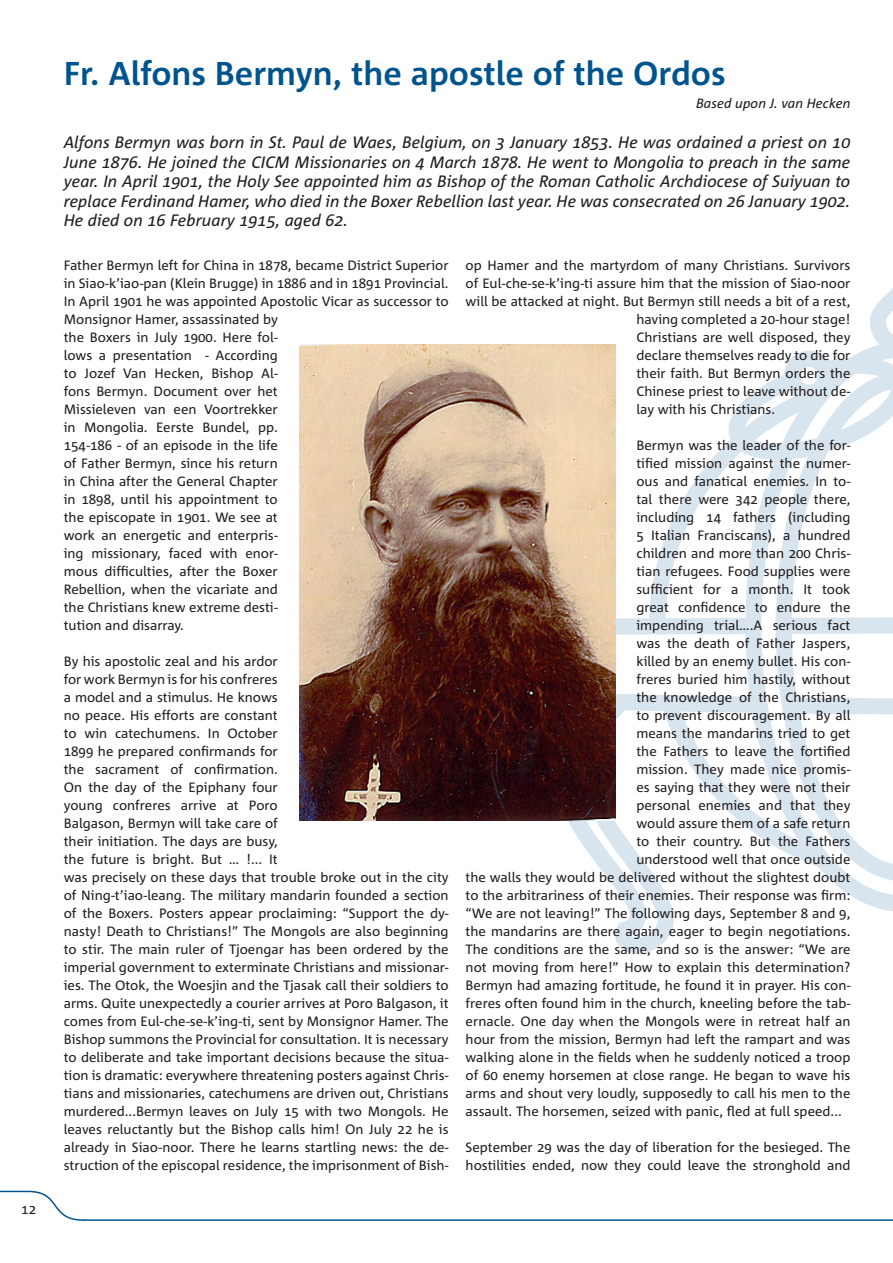
<style>
.page{position:relative;width:893px;height:1263px;background:#fff}
.page>*{position:absolute;margin:0;border:0;box-sizing:border-box;transform-origin:0 0}
.t1{font:700 33px "Corpid";color:#00548e}
.t2{font:italic 16.5px/19.5px "Corpid";color:#231f20;text-align:justify}
.t3{font:13.5px/18px "Corpid";color:#231f20}
.t4{font:italic 13.5px "Corpid";color:#231f20}
</style>
<div class="page">
<svg style="left:649px;top:447px;width:84px;height:170px"></svg>
<svg style="left:745px;top:460px;width:31px;height:157px"></svg>
<svg style="left:568px;top:617px;width:325px;height:337px"></svg>
<svg style="left:723px;top:288px;width:170px;height:172px"></svg>
<svg style="left:776px;top:371px;width:117px;height:510px"></svg>
<img style="left:299px;top:345px;width:316px;height:476px">
<svg style="left:0;top:1190px;width:893px;height:31px"></svg>
<h1 class="t1" style="left:64px;top:56px;width:663px">Fr. Alfons Bermyn, the apostle of the Ordos</h1>
<p class="t4" style="left:696px;top:95px;width:156px">Based upon J. van Hecken</p>
<p class="t2" style="left:64px;top:133px;width:788px">Alfons Bermyn was born in St. Paul de Waes, Belgium, on 3 January 1853. He was ordained a priest on 10<br>June 1876. He joined the CICM Missionaries on 4 March 1878. He went to Mongolia to preach in the same year. In April 1901, the Holy See appointed him as Bishop of the Roman Catholic Archdiocese of Suiyuan to replace Ferdinand Hamer, who died in the Boxer Rebellion last year. He was consecrated on 26 January 1902.<br>He died on 16 February 1915, aged 62.</p>
<p class="t3" style="left:64px;top:256px;width:386px">Father Bermyn left for China in 1878, became District Superior in Siao-k’iao-pan (Klein Brugge) in 1886 and in 1891 Provincial.<br>In April 1901 he was appointed Apostolic Vicar as successor to Monsignor Hamer, assassinated by<br>the Boxers in July 1900. Here fol-<br>lows a presentation - According<br>to Jozef Van Hecken, Bishop Al-<br>fons Bermyn. Document over het<br>Missieleven van een Voortrekker<br>in Mongolia. Eerste Bundel, pp.<br>154-186 - of an episode in the life<br>of Father Bermyn, since his return<br>in China after the General Chapter<br>in 1898, until his appointment to<br>the episcopate in 1901. We see at<br>work an energetic and enterpris-<br>ing missionary, faced with enor-<br>mous difficulties, after the Boxer<br>Rebellion, when the vicariate and<br>the Christians knew extreme desti-<br>tution and disarray.</p>
<p class="t3" style="left:64px;top:652px;width:386px">By his apostolic zeal and his ardor<br>for work Bermyn is for his confreres<br>a model and a stimulus. He knows<br>no peace. His efforts are constant<br>to win catechumens. In October<br>1899 he prepared confirmands for<br>the sacrament of confirmation.<br>On the day of the Epiphany four<br>young confreres arrive at Poro<br>Balgason, Bermyn will take care of<br>their initiation. The days are busy,<br>the future is bright. But … !... It<br>was precisely on these days that trouble broke out in the city of Ning-t’iao-leang. The military mandarin founded a section of the Boxers. Posters appear proclaiming: “Support the dy&shy;nasty! Death to Christians!” The Mongols are also beginning to stir. The main ruler of Tjoengar has been ordered by the imperial government to exterminate Christians and missionar&shy;ies. The Otok, the Woesjin and the Tjasak call their soldiers to arms. Quite unexpectedly a courier arrives at Poro Balgason, it comes from Eul-che-se-k’ing-ti, sent by Monsignor Hamer. The Bishop summons the Provincial for consultation. It is necessary to deliberate and take important decisions because the situa&shy;tion is dramatic: everywhere threatening posters against Chris&shy;tians and missionaries, catechumens are driven out, Christians murdered...Bermyn leaves on July 15 with two Mongols. He leaves reluctantly but the Bishop calls him! On July 22 he is already in Siao-noor. There he learns startling news: the de&shy;struction of the episcopal residence, the imprisonment of Bish-</p>
<p class="t3" style="left:466px;top:256px;width:386px">op Hamer and the martyrdom of many Christians. Survivors</p>
<p class="t3" style="left:466px;top:274px;width:386px">of Eul-che-se-k’ing-ti assure him that the mission of Siao-noor</p>
<p class="t3" style="left:466px;top:292px;width:386px">will be attacked at night. But Bermyn still needs a bit of a rest,</p>
<p class="t3" style="left:636px;top:310px;width:216px">having completed a 20-hour stage!</p>
<p class="t3" style="left:636px;top:328px;width:216px">Christians are well disposed, they</p>
<p class="t3" style="left:636px;top:346px;width:216px">declare themselves ready to die for</p>
<p class="t3" style="left:636px;top:364px;width:216px">their faith. But Bermyn orders the</p>
<p class="t3" style="left:636px;top:382px;width:216px">Chinese priest to leave without de-</p>
<p class="t3" style="left:636px;top:400px;width:140px">lay with his Christians.</p>
<p class="t3" style="left:636px;top:436px;width:216px">Bermyn was the leader of the for-</p>
<p class="t3" style="left:636px;top:454px;width:216px">tified mission against the numer-</p>
<p class="t3" style="left:636px;top:472px;width:216px">ous and fanatical enemies. In to-</p>
<p class="t3" style="left:636px;top:490px;width:216px">tal there were 342 people there,</p>
<p class="t3" style="left:636px;top:508px;width:216px">including 14 fathers (including</p>
<p class="t3" style="left:636px;top:526px;width:216px">5 Italian Franciscans), a hundred</p>
<p class="t3" style="left:636px;top:544px;width:216px">children and more than 200 Chris-</p>
<p class="t3" style="left:636px;top:562px;width:216px">tian refugees. Food supplies were</p>
<p class="t3" style="left:636px;top:580px;width:216px">sufficient for a month. It took</p>
<p class="t3" style="left:636px;top:598px;width:216px">great confidence to endure the</p>
<p class="t3" style="left:636px;top:616px;width:216px">impending trial….A serious fact</p>
<p class="t3" style="left:636px;top:634px;width:216px">was the death of Father Jaspers,</p>
<p class="t3" style="left:636px;top:652px;width:216px">killed by an enemy bullet. His con-</p>
<p class="t3" style="left:636px;top:670px;width:216px">freres buried him hastily, without</p>
<p class="t3" style="left:636px;top:688px;width:216px">the knowledge of the Christians,</p>
<p class="t3" style="left:636px;top:706px;width:216px">to prevent discouragement. By all</p>
<p class="t3" style="left:636px;top:724px;width:216px">means the mandarins tried to get</p>
<p class="t3" style="left:636px;top:742px;width:216px">the Fathers to leave the fortified</p>
<p class="t3" style="left:636px;top:760px;width:216px">mission. They made nice promis-</p>
<p class="t3" style="left:636px;top:778px;width:216px">es saying that they were not their</p>
<p class="t3" style="left:636px;top:796px;width:216px">personal enemies and that they</p>
<p class="t3" style="left:636px;top:814px;width:216px">would assure them of a safe return</p>
<p class="t3" style="left:636px;top:832px;width:216px">to their country. But the Fathers</p>
<p class="t3" style="left:636px;top:850px;width:216px">understood well that once outside</p>
<p class="t3" style="left:466px;top:868px;width:386px">the walls they would be delivered without the slightest doubt</p>
<p class="t3" style="left:466px;top:886px;width:386px">to the arbitrariness of their enemies. Their response was firm:</p>
<p class="t3" style="left:466px;top:904px;width:386px">“We are not leaving!” The following days, September 8 and 9,</p>
<p class="t3" style="left:466px;top:922px;width:386px">the mandarins are there again, eager to begin negotiations.</p>
<p class="t3" style="left:466px;top:940px;width:386px">The conditions are the same, and so is the answer: “We are</p>
<p class="t3" style="left:466px;top:958px;width:386px">not moving from here!” How to explain this determination?</p>
<p class="t3" style="left:466px;top:976px;width:386px">Bermyn had amazing fortitude, he found it in prayer. His con-</p>
<p class="t3" style="left:466px;top:994px;width:386px">freres often found him in the church, kneeling before the tab-</p>
<p class="t3" style="left:466px;top:1012px;width:386px">ernacle. One day when the Mongols were in retreat half an</p>
<p class="t3" style="left:466px;top:1030px;width:386px">hour from the mission, Bermyn had left the rampart and was</p>
<p class="t3" style="left:466px;top:1048px;width:386px">walking alone in the fields when he suddenly noticed a troop</p>
<p class="t3" style="left:466px;top:1066px;width:386px">of 60 enemy horsemen at close range. He began to wave his</p>
<p class="t3" style="left:466px;top:1084px;width:386px">arms and shout very loudly, supposedly to call his men to the</p>
<p class="t3" style="left:466px;top:1102px;width:378px">assault. The horsemen, seized with panic, fled at full speed...</p>
<p class="t3" style="left:466px;top:1138px;width:386px">September 29 was the day of liberation for the besieged. The hostilities ended, now they could leave the stronghold and</p>
</div>
